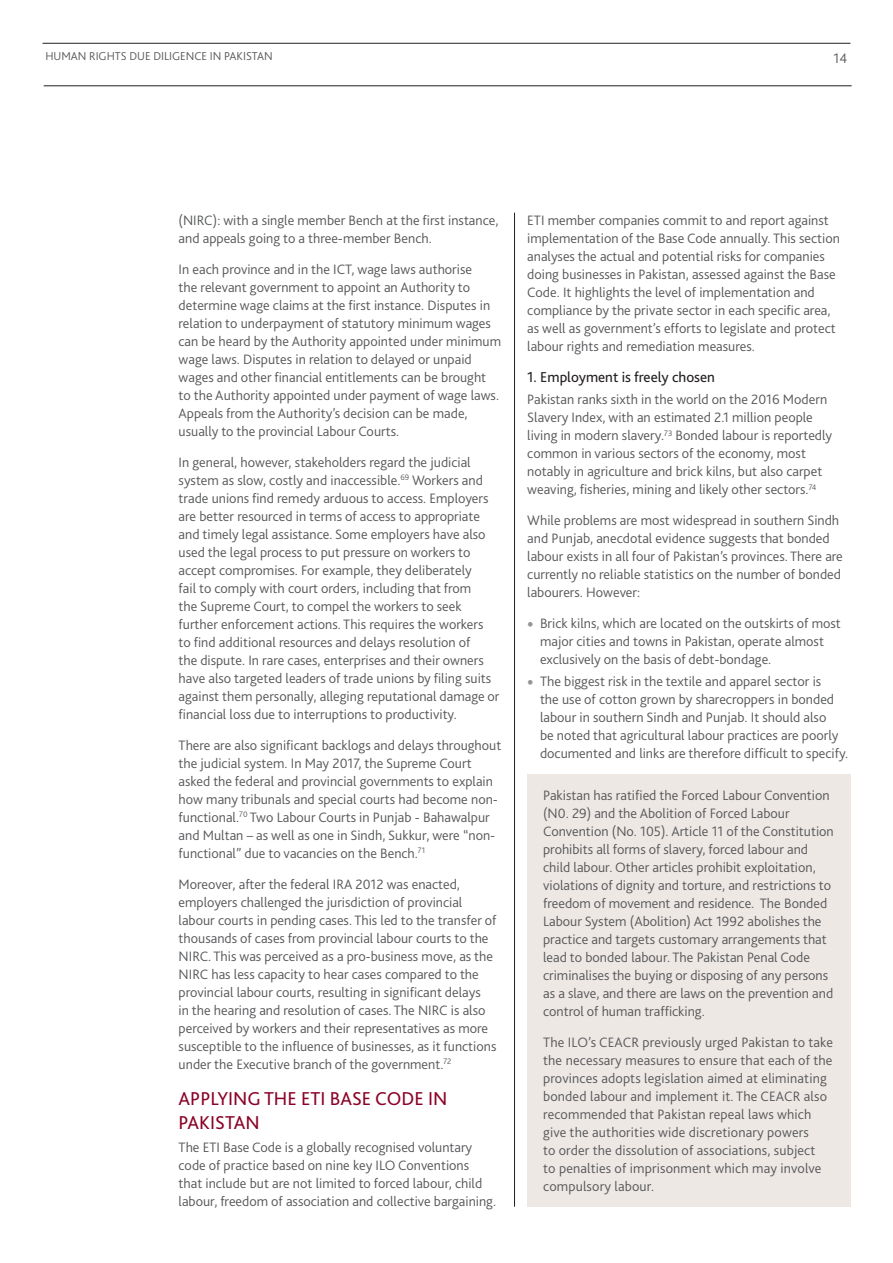
<style>
.page{position:relative;width:893px;height:1263px;background:#fff}
.page>*{position:absolute;margin:0;border:0;box-sizing:border-box;transform-origin:0 0}
.Heading_1{font:19.5px/24px "Bliss 2";color:#8b0329}
.Body{font:15px "Bliss 2";color:#231f20}
.Body-2{font:300 14.25px/18px "Bliss 2";color:#57585a}
.t1{font:300 12px "Bliss 2";color:#57585a}
.s1{font-weight:400;font-size:21px;color:#939598}
</style>
<div class="page">
<hr style="left:43px;top:43px;width:807px;height:1px;background:#231f20">
<hr style="left:44px;top:85px;width:808px;height:1px;background:#231f20">
<hr style="left:514px;top:213px;width:1px;height:994px;background:#231f20">
<div style="left:527px;top:774px;width:323px;height:433px;background:#eee8e5"></div>
<p class="t1" style="left:45px;top:49px;width:229px">HUMAN RIGHTS DUE DILIGENCE IN PAKISTAN</p>
<p class="Body-2" style="left:834px;top:49px;width:15px">14</p>
<p class="Body-2" style="left:179px;top:211px;width:321px">(NIRC): with a single member Bench at the first instance, and appeals going to a three-member Bench.</p>
<p class="Body-2" style="left:179px;top:260px;width:324px">In each province and in the ICT, wage laws authorise<br>the relevant government to appoint an Authority to determine wage claims at the first instance. Disputes in relation to underpayment of statutory minimum wages can be heard by the Authority appointed under minimum wage laws. Disputes in relation to delayed or unpaid wages and other financial entitlements can be brought to the Authority appointed under payment of wage laws.<br>Appeals from the Authority’s decision can be made, usually to the provincial Labour Courts.</p>
<p class="Body-2" style="left:179px;top:453px;width:322px">In general, however, stakeholders regard the judicial system as slow, costly and inaccessible.<sup>69</sup> Workers and trade unions find remedy arduous to access. Employers are better resourced in terms of access to appropriate and timely legal assistance. Some employers have also used the legal process to put pressure on workers to accept compromises. For example, they deliberately<br>fail to comply with court orders, including that from<br>the Supreme Court, to compel the workers to seek further enforcement actions. This requires the workers<br>to find additional resources and delays resolution of<br>the dispute. In rare cases, enterprises and their owners have also targeted leaders of trade unions by filing suits against them personally, alleging reputational damage or financial loss due to interruptions to productivity.</p>
<p class="Body-2" style="left:179px;top:736px;width:324px">There are also significant backlogs and delays throughout the judicial system. In May 2017, the Supreme Court asked the federal and provincial governments to explain how many tribunals and special courts had become non&shy;functional.<sup>70</sup> Two Labour Courts in Punjab - Bahawalpur and Multan – as well as one in Sindh, Sukkur, were “non&shy;functional” due to vacancies on the Bench.<sup>71</sup></p>
<p class="Body-2" style="left:179px;top:874px;width:319px">Moreover, after the federal IRA 2012 was enacted, employers challenged the jurisdiction of provincial labour courts in pending cases. This led to the transfer of thousands of cases from provincial labour courts to the NIRC. This was perceived as a pro-business move, as the NIRC has less capacity to hear cases compared to the provincial labour courts, resulting in significant delays<br>in the hearing and resolution of cases. The NIRC is also perceived by workers and their representatives as more susceptible to the influence of businesses, as it functions under the Executive branch of the government.<sup>72</sup></p>
<p class="Heading_1" style="left:179px;top:1086px;width:270px">APPLYING THE ETI BASE CODE IN<br>PAKISTAN</p>
<p class="Body-2" style="left:179px;top:1137px;width:319px">The ETI Base Code is a globally recognised voluntary code of practice based on nine key ILO Conventions that include but are not limited to forced labour, child labour, freedom of association and collective bargaining.</p>
<p class="Body-2" style="left:527px;top:211px;width:314px">ETI member companies commit to and report against implementation of the Base Code annually. This section analyses the actual and potential risks for companies doing businesses in Pakistan, assessed against the Base Code. It highlights the level of implementation and compliance by the private sector in each specific area, as well as government’s efforts to legislate and protect labour rights and remediation measures.</p>
<p class="Body" style="left:527px;top:368px;width:189px">1. Employment is freely chosen</p>
<p class="Body-2" style="left:527px;top:390px;width:306px">Pakistan ranks sixth in the world on the 2016 Modern Slavery Index, with an estimated 2.1 million people living in modern slavery.<sup>73</sup> Bonded labour is reportedly common in various sectors of the economy, most notably in agriculture and brick kilns, but also carpet weaving, fisheries, mining and likely other sectors.<sup>74</sup></p>
<p class="Body-2" style="left:527px;top:511px;width:317px">While problems are most widespread in southern Sindh and Punjab, anecdotal evidence suggests that bonded labour exists in all four of Pakistan’s provinces. There are currently no reliable statistics on the number of bonded labourers. However:</p>
<p class="Body-2" style="left:540px;top:614px;width:302px;text-indent:-13px"><span class="s1">•</span> Brick kilns, which are located on the outskirts of most major cities and towns in Pakistan, operate almost exclusively on the basis of debt-bondage.</p>
<p class="Body-2" style="left:540px;top:672px;width:310px;text-indent:-13px"><span class="s1">•</span> The biggest risk in the textile and apparel sector is<br>the use of cotton grown by sharecroppers in bonded labour in southern Sindh and Punjab. It should also<br>be noted that agricultural labour practices are poorly documented and links are therefore difficult to specify.</p>
<p class="Body-2" style="left:543px;top:786px;width:292px">Pakistan has ratified the Forced Labour Convention (N0. 29) and the Abolition of Forced Labour Convention (No. 105). Article 11 of the Constitution prohibits all forms of slavery, forced labour and child labour. Other articles prohibit exploitation, violations of dignity and torture, and restrictions to freedom of movement and residence. The Bonded Labour System (Abolition) Act 1992 abolishes the practice and targets customary arrangements that lead to bonded labour. The Pakistan Penal Code criminalises the buying or disposing of any persons as a slave, and there are laws on the prevention and control of human trafficking.</p>
<p class="Body-2" style="left:543px;top:1033px;width:291px">The ILO’s CEACR previously urged Pakistan to take the necessary measures to ensure that each of the provinces adopts legislation aimed at eliminating bonded labour and implement it. The CEACR also recommended that Pakistan repeal laws which give the authorities wide discretionary powers<br>to order the dissolution of associations, subject<br>to penalties of imprisonment which may involve compulsory labour.</p>
</div>
